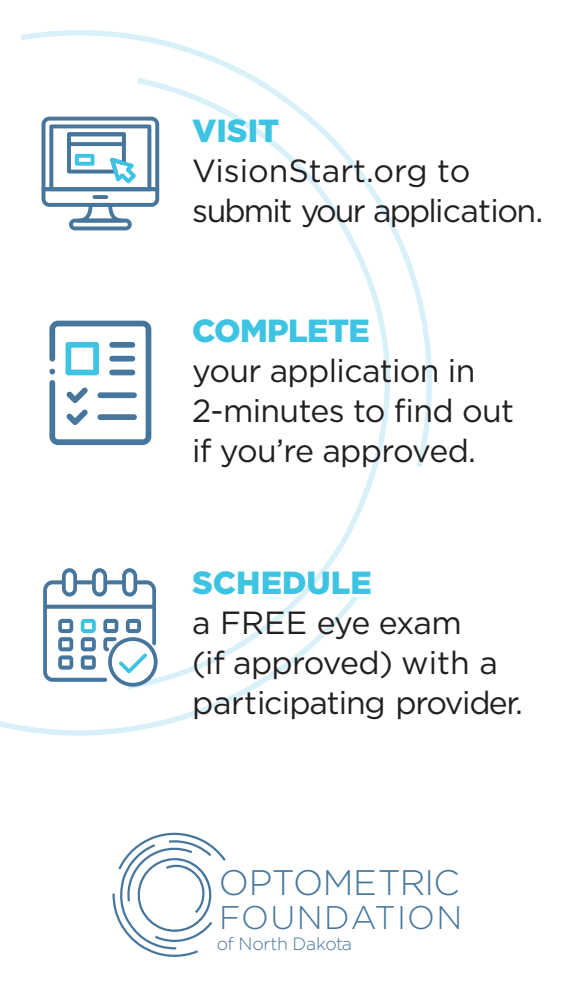
<style>
.page{position:relative;width:576px;height:1008px;background:#fff}
.page>*{position:absolute;margin:0;border:0;box-sizing:border-box;transform-origin:0 0}
.t1{font:300 35.6px "Gotham";letter-spacing:-.02em;color:#47769d}
.t2{font:300 32.8px "Gotham";letter-spacing:.04em;color:#47769d}
.t3{font:32px/40px "Gotham";letter-spacing:-.02em;color:#231f20}
.t4{font:300 17.6px "Gotham";letter-spacing:-.025em;color:#47769d}
.s1{font-weight:900;color:#3ec4e2}
</style>
<div class="page">
<svg style="left:0;top:506px;width:363px;height:230px"></svg>
<svg style="left:21px;top:30px;width:411px;height:443px"></svg>
<svg style="left:43px;top:568px;width:115px;height:121px"></svg>
<svg style="left:49px;top:321px;width:102px;height:124px"></svg>
<div style="left:98px;top:414px;width:39px;height:6px;background:#47769d;border-radius:3px"></div>
<svg style="left:69px;top:219px;width:63px;height:11px"></svg>
<hr style="left:73px;top:223px;width:55px;height:3px;background:#47769d;border-radius:2px">
<svg style="left:42px;top:117px;width:117px;height:106px"></svg>
<svg style="left:113px;top:833px;width:113px;height:124px"></svg>
<p class="t3" style="left:192px;top:110px;width:353px"><span class="s1">VISIT<br></span>VisionStart.org to submit your application.</p>
<p class="t3" style="left:192px;top:310px;width:324px"><span class="s1">COMPLETE<br></span>your application in<br>2-minutes to find out if you’re approved.</p>
<p class="t3" style="left:192px;top:562px;width:332px"><span class="s1">SCHEDULE<br></span>a FREE eye exam<br>(if approved) with a participating provider.</p>
<p class="t1" style="left:219px;top:860px;width:242px">OPTOMETRIC</p>
<p class="t2" style="left:219px;top:896px;width:245px">FOUNDATION</p>
<p class="t4" style="left:217px;top:933px;width:137px">of North Dakota</p>
</div>
